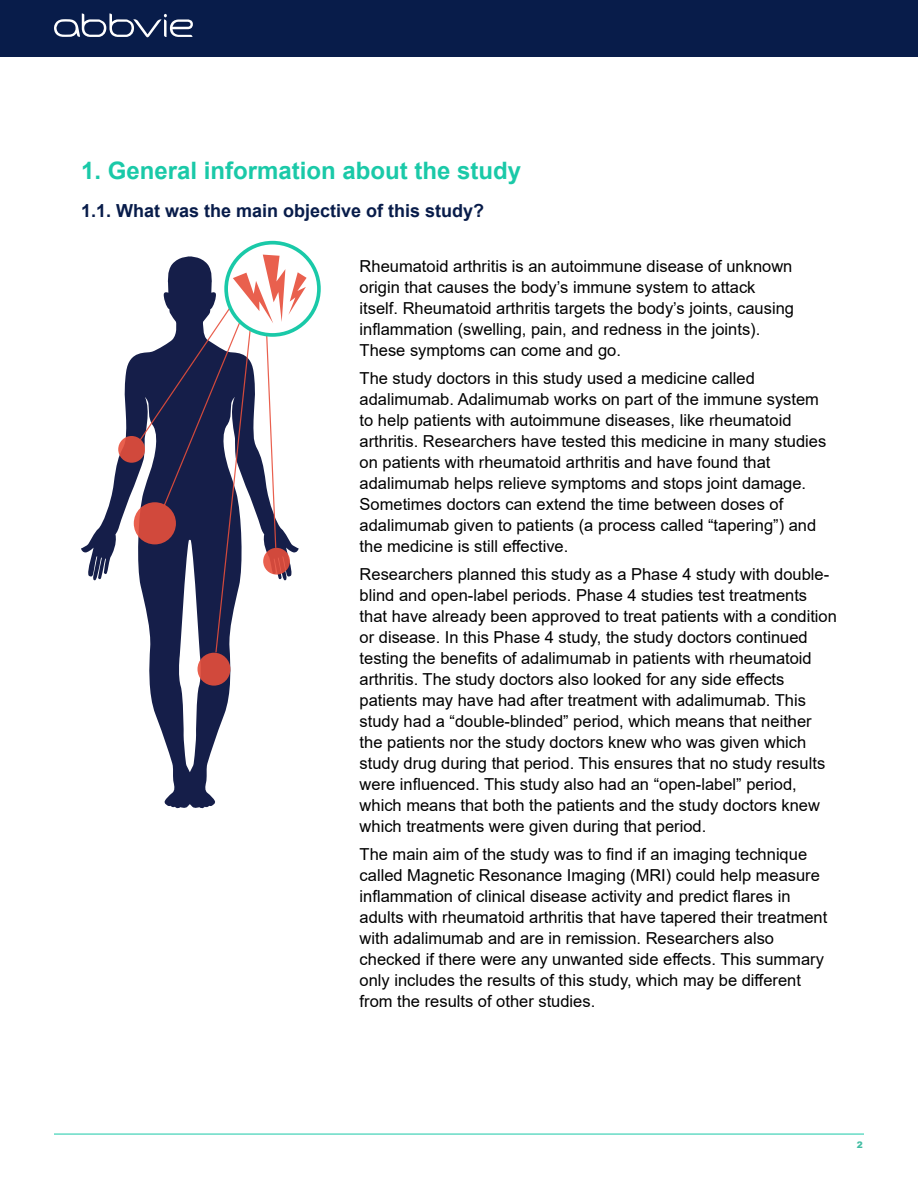
<style>
.page{position:relative;width:918px;height:1188px;background:#fff}
.page>*{position:absolute;margin:0;border:0;box-sizing:border-box;transform-origin:0 0}
.t1{font:700 24px "Arial";color:#1ac9a8}
.t2{font:700 18px "Arial";color:#081c4a}
.t3{font:16.5px/21px "Arial";color:#000}
.t4{font:900 9px "Arial";color:#42bda3}
</style>
<div class="page">
<div style="left:0;top:0;width:918px;height:56px;background:#081c4a"></div>
<svg style="left:54px;top:13px;width:139px;height:24px"></svg>
<hr style="left:54px;top:1134px;width:810px;height:1px;background:#1ac9a8">
<svg style="left:81px;top:353px;width:150px;height:456px"></svg>
<svg style="left:197px;top:653px;width:33px;height:33px"></svg>
<svg style="left:118px;top:436px;width:27px;height:27px"></svg>
<svg style="left:134px;top:502px;width:42px;height:42px"></svg>
<div style="left:224px;top:241px;width:97px;height:96px;border:4px solid #1ac9a8;border-radius:50%"></div>
<svg style="left:139px;top:255px;width:168px;height:399px"></svg>
<h1 class="t1" style="left:81px;top:154px;width:442px">1. General information about the study</h1>
<p class="t2" style="left:81px;top:198px;width:405px">1.1. What was the main objective of this study?</p>
<p class="t3" style="left:360px;top:256px;width:436px">Rheumatoid arthritis is an autoimmune disease of unknown origin that causes the body’s immune system to attack itself. Rheumatoid arthritis targets the body’s joints, causing inflammation (swelling, pain, and redness in the joints).<br>These symptoms can come and go.</p>
<p class="t3" style="left:360px;top:368px;width:468px">The study doctors in this study used a medicine called adalimumab. Adalimumab works on part of the immune system to help patients with autoimmune diseases, like rheumatoid arthritis. Researchers have tested this medicine in many studies on patients with rheumatoid arthritis and have found that adalimumab helps relieve symptoms and stops joint damage.<br>Sometimes doctors can extend the time between doses of adalimumab given to patients (a process called “tapering”) and the medicine is still effective.</p>
<p class="t3" style="left:360px;top:563px;width:479px">Researchers planned this study as a Phase 4 study with double&shy;blind and open-label periods. Phase 4 studies test treatments that have already been approved to treat patients with a condition or disease. In this Phase 4 study, the study doctors continued testing the benefits of adalimumab in patients with rheumatoid arthritis. The study doctors also looked for any side effects patients may have had after treatment with adalimumab. This study had a “double-blinded” period, which means that neither the patients nor the study doctors knew who was given which study drug during that period. This ensures that no study results were influenced. This study also had an “open-label” period, which means that both the patients and the study doctors knew which treatments were given during that period.</p>
<p class="t3" style="left:360px;top:843px;width:469px">The main aim of the study was to find if an imaging technique called Magnetic Resonance Imaging (MRI) could help measure inflammation of clinical disease activity and predict flares in adults with rheumatoid arthritis that have tapered their treatment with adalimumab and are in remission. Researchers also checked if there were any unwanted side effects. This summary only includes the results of this study, which may be different from the results of other studies.</p>
<p class="t4" style="left:857px;top:1138px;width:8px">2</p>
</div>
